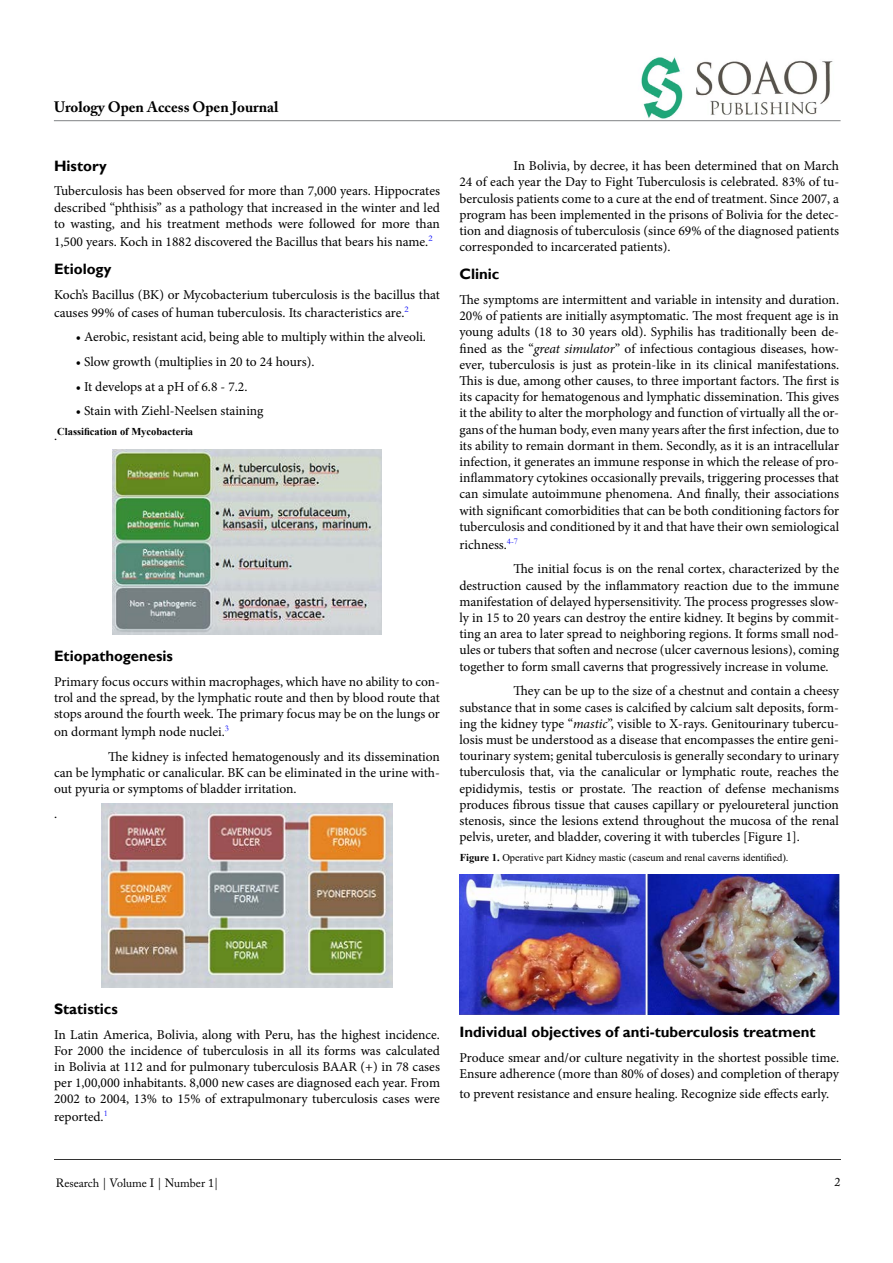
<style>
.page{position:relative;width:893px;height:1263px;background:#fff}
.page>*{position:absolute;margin:0;border:0;box-sizing:border-box;transform-origin:0 0}
.t1{font:700 15px "Gill Sans";color:#000}
.t2{font:700 15px "Adobe Caslon Pro";color:#000}
.t3{font:13.5px/16.2px "Minion Pro";color:#000;text-align:justify}
.t4{font:12px "Adobe Caslon Pro";color:#000}
.t5{font:10.5px "Times New Roman";color:#000}
.t6{font:700 10.5px "Times New Roman";color:#000}
.s1{font-style:italic}
.s2{font-weight:700}
</style>
<div class="page">
<hr style="left:54px;top:120px;width:787px;height:1px;background:#808285">
<img style="left:641px;top:57px;width:192px;height:62px">
<svg style="left:54px;top:1159px;width:787px;height:1px"></svg>
<img style="left:113px;top:449px;width:268px;height:186px">
<img style="left:460px;top:874px;width:379px;height:140px">
<img style="left:102px;top:803px;width:290px;height:184px">
<p class="t2" style="left:54px;top:98px;width:226px">Urology Open Access Open Journal</p>
<p class="t1" style="left:54px;top:157px;width:54px">History</p>
<p class="t3" style="left:54px;top:183px;width:387px">Tuberculosis has been observed for more than 7,000 years. Hippocrates described “phthisis” as a pathology that increased in the winter and led to wasting, and his treatment methods were followed for more than</p>
<p class="t3" style="left:54px;top:233px;width:380px">1,500 years. Koch in 1882 discovered the Bacillus that bears his name.<sup>2</sup></p>
<p class="t1" style="left:54px;top:260px;width:59px">Etiology</p>
<p class="t3" style="left:54px;top:285px;width:387px;line-height:18px">Koch’s Bacillus (BK) or Mycobacterium tuberculosis is the bacillus that causes 99% of cases of human tuberculosis. Its characteristics are.<sup>2</sup></p>
<p class="t3" style="left:76px;top:329px;width:352px">• Aerobic, resistant acid, being able to multiply within the alveoli.</p>
<p class="t3" style="left:76px;top:354px;width:240px">• Slow growth (multiplies in 20 to 24 hours).</p>
<p class="t3" style="left:76px;top:378px;width:173px">• It develops at a pH of 6.8 - 7.2.</p>
<p class="t3" style="left:76px;top:403px;width:189px">• Stain with Ziehl-Neelsen staining</p>
<p class="t3" style="left:54px;top:428px;width:5px">.</p>
<p class="t6" style="left:57px;top:424px;width:137px">Classification of Mycobacteria</p>
<p class="t1" style="left:54px;top:647px;width:120px">Etiopathogenesis</p>
<p class="t3" style="left:54px;top:673px;width:387px">Primary focus occurs within macrophages, which have no ability to con&shy;trol and the spread, by the lymphatic route and then by blood route that stops around the fourth week. The primary focus may be on the lungs or</p>
<p class="t3" style="left:108px;top:719px;width:333px;line-height:24.8px;text-indent:-54px">on dormant lymph node nuclei.<sup>3<br></sup>The kidney is infected hematogenously and its dissemination</p>
<p class="t3" style="left:54px;top:764px;width:387px">can be lymphatic or canalicular. BK can be eliminated in the urine with&shy;out pyuria or symptoms of bladder irritation.</p>
<p class="t3" style="left:54px;top:805px;width:5px">.</p>
<p class="t3" style="left:459px;top:158px;width:381px;text-indent:54px">In Bolivia, by decree, it has been determined that on March 24 of each year the Day to Fight Tuberculosis is celebrated. 83% of tu&shy;berculosis patients come to a cure at the end of treatment. Since 2007, a program has been implemented in the prisons of Bolivia for the detec&shy;tion and diagnosis of tuberculosis (since 69% of the diagnosed patients corresponded to incarcerated patients).</p>
<p class="t1" style="left:459px;top:265px;width:42px">Clinic</p>
<p class="t3" style="left:459px;top:292px;width:381px">The symptoms are intermittent and variable in intensity and duration.<br>20% of patients are initially asymptomatic. The most frequent age is in young adults (18 to 30 years old). Syphilis has traditionally been de&shy;fined as the “<span class="s1">great simulator</span>” of infectious contagious diseases, how&shy;ever, tuberculosis is just as protein-like in its clinical manifestations.<br>This is due, among other causes, to three important factors. The first is its capacity for hematogenous and lymphatic dissemination. This gives it the ability to alter the morphology and function of virtually all the or&shy;gans of the human body, even many years after the first infection, due to its ability to remain dormant in them. Secondly, as it is an intracellular infection, it generates an immune response in which the release of pro&shy;inflammatory cytokines occasionally prevails, triggering processes that can simulate autoimmune phenomena. And finally, their associations with significant comorbidities that can be both conditioning factors for tuberculosis and conditioned by it and that have their own semiological</p>
<p class="t3" style="left:513px;top:532px;width:327px;line-height:24.8px;text-indent:-54px">richness.<sup>4-7<br></sup>The initial focus is on the renal cortex, characterized by the</p>
<p class="t3" style="left:459px;top:577px;width:381px">destruction caused by the inflammatory reaction due to the immune manifestation of delayed hypersensitivity. The process progresses slow&shy;ly in 15 to 20 years can destroy the entire kidney. It begins by commit&shy;ting an area to later spread to neighboring regions. It forms small nod&shy;ules or tubers that soften and necrose (ulcer cavernous lesions), coming together to form small caverns that progressively increase in volume.</p>
<p class="t3" style="left:459px;top:683px;width:381px;text-indent:54px">They can be up to the size of a chestnut and contain a cheesy substance that in some cases is calcified by calcium salt deposits, form&shy;ing the kidney type “<span class="s1">mastic</span>”, visible to X-rays. Genitourinary tubercu&shy;losis must be understood as a disease that encompasses the entire geni&shy;tourinary system; genital tuberculosis is generally secondary to urinary tuberculosis that, via the canalicular or lymphatic route, reaches the epididymis, testis or prostate. The reaction of defense mechanisms produces fibrous tissue that causes capillary or pyeloureteral junction stenosis, since the lesions extend throughout the mucosa of the renal pelvis, ureter, and bladder, covering it with tubercles [Figure 1].</p>
<p class="t5" style="left:460px;top:850px;width:330px"><span class="s2">Figure 1.</span> Operative part Kidney mastic (caseum and renal caverns identified).</p>
<p class="t1" style="left:54px;top:1000px;width:65px">Statistics</p>
<p class="t3" style="left:54px;top:1026px;width:387px">In Latin America, Bolivia, along with Peru, has the highest incidence.<br>For 2000 the incidence of tuberculosis in all its forms was calculated in Bolivia at 112 and for pulmonary tuberculosis BAAR (+) in 78 cases per 1,00,000 inhabitants. 8,000 new cases are diagnosed each year. From 2002 to 2004, 13% to 15% of extrapulmonary tuberculosis cases were</p>
<p class="t3" style="left:54px;top:1109px;width:55px">reported.<sup>1</sup></p>
<p class="t1" style="left:459px;top:1023px;width:358px">Individual objectives of anti-tuberculosis treatment</p>
<p class="t3" style="left:459px;top:1049px;width:381px">Produce smear and/or culture negativity in the shortest possible time.<br>Ensure adherence (more than 80% of doses) and completion of therapy</p>
<p class="t3" style="left:459px;top:1085px;width:371px">to prevent resistance and ensure healing. Recognize side effects early.</p>
<p class="t4" style="left:56px;top:1176px;width:164px">Research | Volume I | Number 1|</p>
<p class="t4" style="left:835px;top:1174px;width:7px">2</p>
</div>
